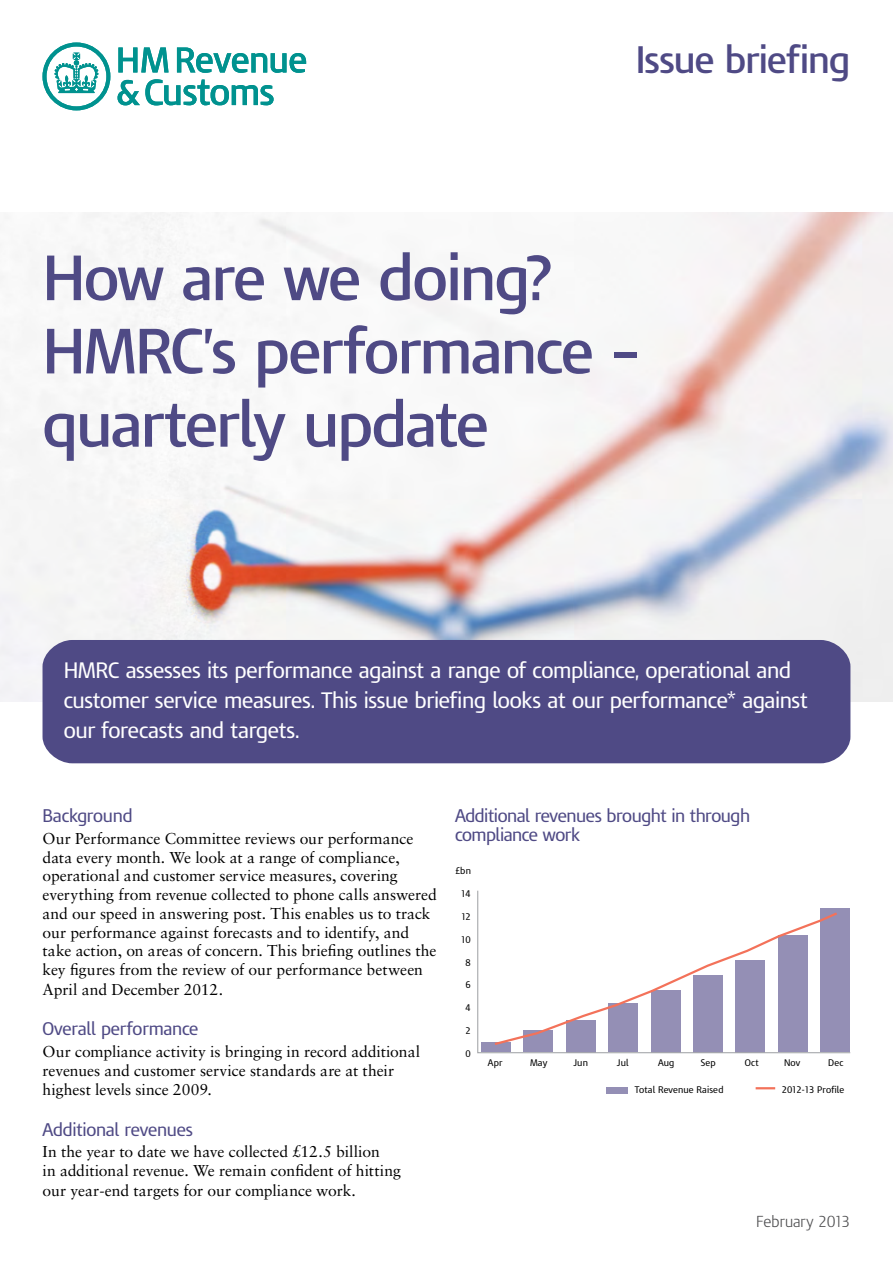
<style>
.page{position:relative;width:893px;height:1263px;background:#fff}
.page>*{position:absolute;margin:0;border:0;box-sizing:border-box;transform-origin:0 0}
.H1_Page_header{font:600 60px "HMRC Modena";letter-spacing:-.03em;color:#4f4a85}
.H2_Parlimentary_brie{font:600 36px "HMRC Modena";letter-spacing:-.02em;color:#4f4a85}
.P_Intro_para_-_Rev_o{font:21px/30px "HMRC Modena";letter-spacing:-.015em;color:#fff}
.H2_Mod_sub_header{font:17.25px/19.5px "HMRC Modena";letter-spacing:-.02em;color:#4f4a85}
.P_Sabon_body_text{font:15.75px/18.9px "Sabon";letter-spacing:-.005em;color:#000}
.t1{font:300 15px "HMRC Modena";color:#4d4d4f}
.t2{font:9px "HMRC Modena";letter-spacing:.01em;color:#000}
.s1{color:#fff}
</style>
<div class="page">
<svg style="left:118px;top:47px;width:188px;height:58px"></svg>
<svg style="left:43px;top:43px;width:67px;height:67px"></svg>
<img style="left:0;top:213px;width:893px;height:489px">
<div style="left:43px;top:640px;width:807px;height:123px;background:#4f4a85"></div>
<svg style="left:477px;top:890px;width:374px;height:164px"></svg>
<svg style="left:756px;top:1087px;width:19px;height:2px"></svg>
<div style="left:607px;top:1087px;width:21px;height:7px;background:#948fb5"></div>
<svg style="left:492px;top:910px;width:348px;height:137px"></svg>
<h2 class="H2_Parlimentary_brie" style="left:636px;top:38px;width:216px">Issue briefing</h2>
<h1 class="H1_Page_header" style="left:43px;top:242px;width:511px">How are we doing?</h1>
<h1 class="H1_Page_header" style="left:43px;top:315px;width:598px">HMRC’s performance –</h1>
<h1 class="H1_Page_header" style="left:43px;top:388px;width:448px">quarterly update</h1>
<p class="P_Intro_para_-_Rev_o" style="left:64px;top:656px;width:745px">HMRC assesses its performance against a range of compliance, operational and customer service measures. This issue briefing looks at our performance* against our forecasts and targets.</p>
<h2 class="H2_Mod_sub_header" style="left:43px;top:806px;width:92px">Background</h2>
<p class="P_Sabon_body_text" style="left:43px;top:829px;width:396px">Our Performance Committee reviews our performance data every month. We look at a range of compliance, operational and customer service measures, covering everything from revenue collected to phone calls answered and our speed in answering post. This enables us to track our performance against forecasts and to identify, and take action, on areas of concern. This briefing outlines the key figures from the review of our performance between April and December 2012.</p>
<h2 class="H2_Mod_sub_header" style="left:43px;top:1019px;width:161px">Overall performance<span class="s1">.</span></h2>
<p class="P_Sabon_body_text" style="left:43px;top:1042px;width:379px">Our compliance activity is bringing in record additional revenues and customer service standards are at their highest levels since 2009.</p>
<h2 class="H2_Mod_sub_header" style="left:43px;top:1119px;width:156px">Additional revenues<span class="s1">.</span></h2>
<p class="P_Sabon_body_text" style="left:43px;top:1142px;width:360px">In the year to date we have collected £12.5 billion<br>in additional revenue. We remain confident of hitting our year-end targets for our compliance work.</p>
<h2 class="H2_Mod_sub_header" style="left:455px;top:806px;width:297px">Additional revenues brought in through compliance work</h2>
<p class="t2" style="left:455px;top:865px;width:17px">£bn</p>
<p class="t2" style="left:461px;top:888px;width:12px">14</p>
<p class="t2" style="left:461px;top:911px;width:11px">12</p>
<p class="t2" style="left:461px;top:934px;width:12px">10</p>
<p class="t2" style="left:466px;top:957px;width:7px">8</p>
<p class="t2" style="left:466px;top:980px;width:7px">6</p>
<p class="t2" style="left:466px;top:1003px;width:7px">4</p>
<p class="t2" style="left:466px;top:1026px;width:7px">2</p>
<p class="t2" style="left:466px;top:1049px;width:7px">0</p>
<p class="t2" style="left:635px;top:1084px;width:90px">Total Revenue Raised</p>
<p class="t2" style="left:782px;top:1084px;width:64px">2012-13 Profile</p>
<p class="t2" style="left:488px;top:1057px;width:16px">Apr</p>
<p class="t2" style="left:530px;top:1057px;width:19px">May</p>
<p class="t2" style="left:573px;top:1057px;width:16px">Jun</p>
<p class="t2" style="left:617px;top:1057px;width:13px">Jul</p>
<p class="t2" style="left:658px;top:1057px;width:18px">Aug</p>
<p class="t2" style="left:701px;top:1057px;width:16px">Sep</p>
<p class="t2" style="left:745px;top:1057px;width:15px">Oct</p>
<p class="t2" style="left:784px;top:1057px;width:18px">Nov</p>
<p class="t2" style="left:828px;top:1057px;width:17px">Dec</p>
<p class="t1" style="left:756px;top:1212px;width:96px">February 2013</p>
</div>
